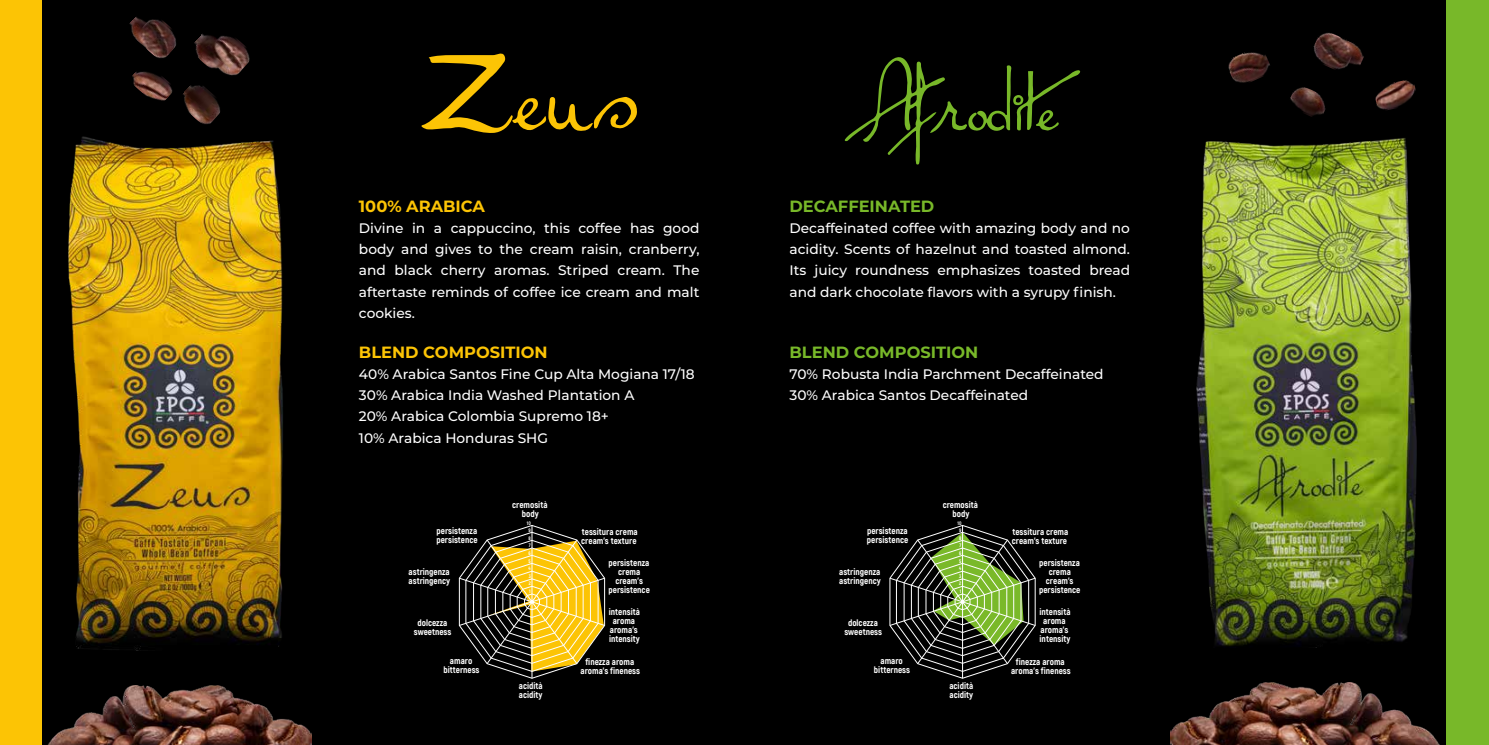
<style>
.page{position:relative;width:1489px;height:745px;background:#fff}
.page>*{position:absolute;margin:0;border:0;box-sizing:border-box;transform-origin:0 0}
.t1{font:700 16.25px "Montserrat";color:#78b829}
.t2{font:700 16.25px "Montserrat";color:#fcc405}
.t3{font:500 13.75px/21.2px "Montserrat";color:#fff}
.t4{font:800 9.25px/9px "Akrobat";color:#fff;text-align:center}
.t5{font:800 5px "Akrobat";color:#fff}
</style>
<div class="page">
<div style="left:0;top:0;width:1488px;height:744px;background:#000"></div>
<img style="left:41px;top:40px;width:242px;height:659px">
<img style="left:1196px;top:138px;width:221px;height:510px">
<svg style="left:458px;top:525px;width:147px;height:153px"></svg>
<svg style="left:889px;top:525px;width:146px;height:153px"></svg>
<svg style="left:421px;top:53px;width:216px;height:80px"></svg>
<svg style="left:844px;top:57px;width:236px;height:107px"></svg>
<div style="left:0;top:0;width:41px;height:744px;background:#fcc405"></div>
<div style="left:1446px;top:0;width:42px;height:744px;background:#78b829"></div>
<img style="left:43px;top:684px;width:268px;height:60px">
<img style="left:1170px;top:682px;width:269px;height:62px">
<img style="left:1290px;top:87px;width:36px;height:30px">
<img style="left:1228px;top:52px;width:42px;height:31px">
<img style="left:1313px;top:32px;width:51px;height:38px">
<img style="left:1375px;top:80px;width:41px;height:30px">
<img style="left:188px;top:33px;width:67px;height:52px">
<img style="left:176px;top:79px;width:50px;height:49px">
<img style="left:124px;top:16px;width:59px;height:46px">
<img style="left:128px;top:61px;width:48px;height:46px">
<p class="t2" style="left:359px;top:194px;width:128px">100% ARABICA</p>
<p class="t3" style="left:359px;top:217px;width:342px;text-align:justify">Divine in a cappuccino, this coffee has good body and gives to the cream raisin, cranberry, and black cherry aromas. Striped cream. The aftertaste reminds of coffee ice cream and malt cookies.</p>
<p class="t1" style="left:789px;top:194px;width:146px">DECAFFEINATED</p>
<p class="t3" style="left:789px;top:217px;width:342px;text-align:justify">Decaffeinated coffee with amazing body and no acidity. Scents of hazelnut and toasted almond.<br>Its juicy roundness emphasizes toasted bread and dark chocolate flavors with a syrupy finish.</p>
<p class="t2" style="left:359px;top:340px;width:190px">BLEND COMPOSITION</p>
<p class="t3" style="left:359px;top:362px;width:337px">40% Arabica Santos Fine Cup Alta Mogiana 17/18<br>30% Arabica India Washed Plantation A<br>20% Arabica Colombia Supremo 18+<br>10% Arabica Honduras SHG</p>
<p class="t1" style="left:789px;top:340px;width:190px">BLEND COMPOSITION</p>
<p class="t3" style="left:789px;top:362px;width:315px">70% Robusta India Parchment Decaffeinated<br>30% Arabica Santos Decaffeinated</p>
<p class="t4" style="left:512px;top:500px;width:37px">cremosità body</p>
<p class="t4" style="left:942px;top:500px;width:37px">cremosità body</p>
<p class="t5" style="left:527px;top:519px;width:5px">10</p>
<p class="t5" style="left:957px;top:519px;width:5px">10</p>
<p class="t4" style="left:436px;top:526px;width:43px;text-align:left">persistenza persistence</p>
<p class="t4" style="left:408px;top:567px;width:43px;text-align:left">astringenza astringency</p>
<p class="t4" style="left:414px;top:617px;width:39px">dolcezza sweetness</p>
<p class="t4" style="left:443px;top:655px;width:38px">amaro bitterness</p>
<p class="t4" style="left:580px;top:656px;width:61px">finezza aroma aroma’s fineness</p>
<p class="t4" style="left:581px;top:527px;width:58px;text-align:left">tessitura crema cream’s texture</p>
<p class="t5" style="left:528px;top:526px;width:4px">9</p>
<p class="t5" style="left:528px;top:534px;width:4px">8</p>
<p class="t5" style="left:529px;top:542px;width:3px">7</p>
<p class="t5" style="left:528px;top:549px;width:4px">6</p>
<p class="t5" style="left:528px;top:557px;width:4px">5</p>
<p class="t4" style="left:608px;top:558px;width:43px">persistenza crema cream’s persistence</p>
<p class="t5" style="left:528px;top:564px;width:4px">4</p>
<p class="t5" style="left:528px;top:573px;width:4px">3</p>
<p class="t5" style="left:528px;top:580px;width:4px">2</p>
<p class="t5" style="left:529px;top:588px;width:3px">1</p>
<p class="t4" style="left:609px;top:607px;width:33px">intensità aroma aroma’s intensity</p>
<p class="t4" style="left:867px;top:526px;width:43px;text-align:left">persistenza persistence</p>
<p class="t4" style="left:839px;top:567px;width:43px;text-align:left">astringenza astringency</p>
<p class="t4" style="left:844px;top:617px;width:39px">dolcezza sweetness</p>
<p class="t4" style="left:874px;top:655px;width:38px">amaro bitterness</p>
<p class="t4" style="left:1011px;top:656px;width:61px">finezza aroma aroma’s fineness</p>
<p class="t4" style="left:1011px;top:527px;width:58px;text-align:left">tessitura crema cream’s texture</p>
<p class="t5" style="left:959px;top:526px;width:4px">9</p>
<p class="t5" style="left:959px;top:534px;width:4px">8</p>
<p class="t5" style="left:959px;top:542px;width:3px">7</p>
<p class="t5" style="left:959px;top:549px;width:4px">6</p>
<p class="t5" style="left:959px;top:557px;width:4px">5</p>
<p class="t4" style="left:1039px;top:558px;width:43px">persistenza crema cream’s persistence</p>
<p class="t5" style="left:959px;top:564px;width:4px">4</p>
<p class="t5" style="left:959px;top:573px;width:4px">3</p>
<p class="t5" style="left:959px;top:580px;width:4px">2</p>
<p class="t5" style="left:959px;top:588px;width:3px">1</p>
<p class="t4" style="left:1039px;top:607px;width:33px">intensità aroma aroma’s intensity</p>
<p class="t4" style="left:519px;top:681px;width:25px;text-align:left">acidità acidity</p>
<p class="t4" style="left:949px;top:681px;width:25px;text-align:left">acidità acidity</p>
</div>
